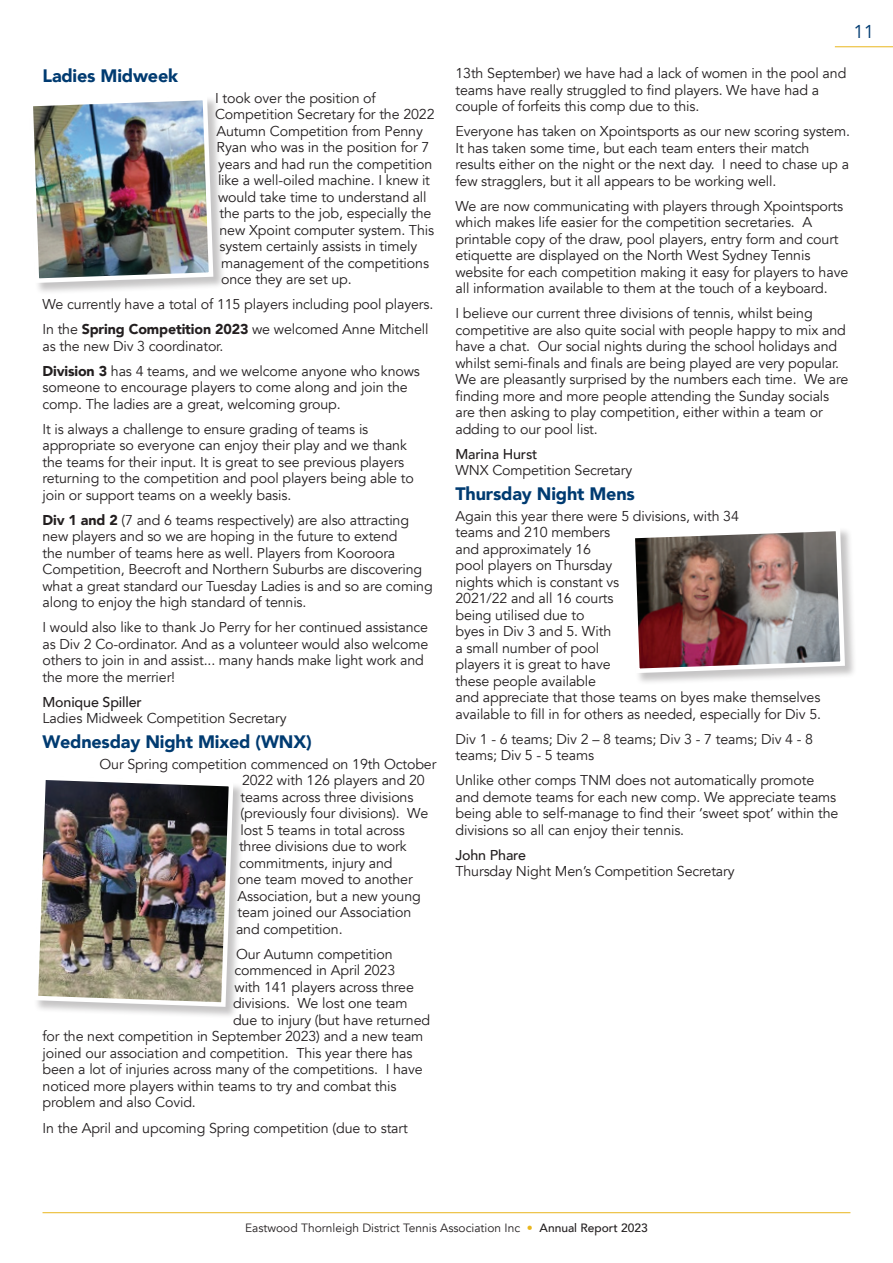
<style>
.page{position:relative;width:893px;height:1263px;background:#fff}
.page>*{position:absolute;margin:0;border:0;box-sizing:border-box;transform-origin:0 0}
.t1{font:18.6px "Avenir";color:#003b71}
.t2{font:900 18px "Avenir";letter-spacing:-.01em;color:#003b71}
.t3{font:14.25px/16.5px "Avenir";letter-spacing:-.01em;color:#231f20}
.t4{font:500 14.25px "Avenir";letter-spacing:-.01em;color:#231f20}
.t5{font:12px "Avenir";color:#231f20}
.s1{font-weight:900}
.s2{color:#e9b61e}
.s3{font-weight:500}
</style>
<div class="page">
<hr style="left:43px;top:1212px;width:807px;height:1px;background:#e9b61e">
<hr style="left:835px;top:46px;width:58px;height:1px;background:#e9b61e">
<div style="left:29px;top:96px;width:196px;height:199px;background:#231f20;opacity:.26"></div>
<img style="left:29px;top:96px;width:187px;height:189px">
<div style="left:34px;top:776px;width:212px;height:243px;background:#231f20;opacity:.26"></div>
<img style="left:34px;top:776px;width:202px;height:233px">
<div style="left:631px;top:527px;width:226px;height:158px;background:#231f20;opacity:.26"></div>
<img style="left:631px;top:527px;width:216px;height:148px">
<p class="t2" style="left:43px;top:60px;width:137px">Ladies Midweek</p>
<p class="t3" style="left:215px;top:90px;width:162px">I took over the position of</p>
<p class="t3" style="left:215px;top:106px;width:221px">Competition Secretary for the 2022</p>
<p class="t3" style="left:217px;top:123px;width:208px">Autumn Competition from Penny</p>
<p class="t3" style="left:217px;top:139px;width:214px">Ryan who was in the position for 7</p>
<p class="t3" style="left:218px;top:156px;width:216px">years and had run the competition</p>
<p class="t3" style="left:218px;top:172px;width:213px">like a well-oiled machine. I knew it</p>
<p class="t3" style="left:218px;top:189px;width:210px">would take time to understand all</p>
<p class="t3" style="left:220px;top:205px;width:213px">the parts to the job, especially the</p>
<p class="t3" style="left:220px;top:222px;width:216px">new Xpoint computer system. This</p>
<p class="t3" style="left:220px;top:238px;width:199px">system certainly assists in timely</p>
<p class="t3" style="left:221px;top:255px;width:210px">management of the competitions</p>
<p class="t3" style="left:221px;top:271px;width:132px">once they are set up.</p>
<p class="t3" style="left:43px;top:292px;width:392px;line-height:25px">We currently have a total of 115 players including pool players.<br>In the <span class="s1">Spring Competition 2023</span> we welcomed Anne Mitchell</p>
<p class="t3" style="left:43px;top:333px;width:379px;line-height:25px">as the new Div 3 coordinator.<br><span class="s1">Division 3</span> has 4 teams, and we welcome anyone who knows</p>
<p class="t3" style="left:43px;top:379px;width:367px">someone to encourage players to come along and join the comp. The ladies are a great, welcoming group.</p>
<p class="t3" style="left:43px;top:421px;width:373px">It is always a challenge to ensure grading of teams is appropriate so everyone can enjoy their play and we thank the teams for their input. It is great to see previous players returning to the competition and pool players being able to join or support teams on a weekly basis.</p>
<p class="t3" style="left:43px;top:512px;width:392px"><span class="s1">Div 1 and 2</span> (7 and 6 teams respectively) are also attracting new players and so we are hoping in the future to extend<br>the number of teams here as well. Players from Kooroora Competition, Beecroft and Northern Suburbs are discovering what a great standard our Tuesday Ladies is and so are coming along to enjoy the high standard of tennis.</p>
<p class="t3" style="left:43px;top:619px;width:387px">I would also like to thank Jo Perry for her continued assistance as Div 2 Co-ordinator. And as a volunteer would also welcome others to join in and assist... many hands make light work and the more the merrier!</p>
<p class="t4" style="left:43px;top:689px;width:101px">Monique Spiller</p>
<p class="t3" style="left:43px;top:710px;width:246px">Ladies Midweek Competition Secretary</p>
<p class="t2" style="left:43px;top:726px;width:271px">Wednesday Night Mixed (WNX)</p>
<p class="t3" style="left:100px;top:756px;width:338px">Our Spring competition commenced on 19th October</p>
<p class="t3" style="left:242px;top:772px;width:184px">2022 with 126 players and 20</p>
<p class="t3" style="left:241px;top:789px;width:174px">teams across three divisions</p>
<p class="t3" style="left:241px;top:805px;width:189px">(previously four divisions). We</p>
<p class="t3" style="left:241px;top:822px;width:166px">lost 5 teams in total across</p>
<p class="t3" style="left:239px;top:838px;width:169px">three divisions due to work</p>
<p class="t3" style="left:239px;top:855px;width:155px">commitments, injury and</p>
<p class="t3" style="left:238px;top:871px;width:177px">one team moved to another</p>
<p class="t3" style="left:238px;top:888px;width:185px">Association, but a new young</p>
<p class="t3" style="left:238px;top:904px;width:175px">team joined our Association</p>
<p class="t3" style="left:236px;top:921px;width:108px">and competition.</p>
<p class="t3" style="left:236px;top:946px;width:158px">Our Autumn competition</p>
<p class="t3" style="left:235px;top:962px;width:162px">commenced in April 2023</p>
<p class="t3" style="left:235px;top:979px;width:181px">with 141 players across three</p>
<p class="t3" style="left:233px;top:995px;width:176px">divisions. We lost one team</p>
<p class="t3" style="left:233px;top:1012px;width:199px">due to injury (but have returned</p>
<p class="t3" style="left:43px;top:1028px;width:382px">for the next competition in September 2023) and a new team</p>
<p class="t3" style="left:43px;top:1045px;width:372px">joined our association and competition. This year there has</p>
<p class="t3" style="left:43px;top:1061px;width:382px">been a lot of injuries across many of the competitions. I have</p>
<p class="t3" style="left:43px;top:1078px;width:355px">noticed more players within teams to try and combat this</p>
<p class="t3" style="left:43px;top:1094px;width:155px">problem and also Covid.</p>
<p class="t3" style="left:43px;top:1119px;width:367px">In the April and upcoming Spring competition (due to start</p>
<h1 class="t1" style="left:854px;top:21px;width:22px">11</h1>
<p class="t3" style="left:455px;top:65px;width:392px">13th September) we have had a lack of women in the pool and teams have really struggled to find players. We have had a couple of forfeits this comp due to this.</p>
<p class="t3" style="left:455px;top:123px;width:396px">Everyone has taken on Xpointsports as our new scoring system.<br>It has taken some time, but each team enters their match results either on the night or the next day. I need to chase up a few stragglers, but it all appears to be working well.</p>
<p class="t3" style="left:455px;top:198px;width:394px">We are now communicating with players through Xpointsports which makes life easier for the competition secretaries. A printable copy of the draw, pool players, entry form and court etiquette are displayed on the North West Sydney Tennis website for each competition making it easy for players to have all information available to them at the touch of a keyboard.</p>
<p class="t3" style="left:455px;top:305px;width:394px">I believe our current three divisions of tennis, whilst being competitive are also quite social with people happy to mix and have a chat. Our social nights during the school holidays and whilst semi-finals and finals are being played are very popular.<br>We are pleasantly surprised by the numbers each time. We are finding more and more people attending the Sunday socials are then asking to play competition, either within a team or adding to our pool list.</p>
<p class="t4" style="left:455px;top:441px;width:84px">Marina Hurst</p>
<p class="t3" style="left:455px;top:462px;width:178px">WNX Competition Secretary</p>
<p class="t2" style="left:455px;top:478px;width:181px">Thursday Night Mens</p>
<p class="t3" style="left:455px;top:508px;width:367px">Again this year there were 5 divisions, with 34<br>teams and 210 members<br>and approximately 16<br>pool players on Thursday<br>nights which is constant vs<br>2021/22 and all 16 courts<br>being utilised due to<br>byes in Div 3 and 5. With<br>a small number of pool<br>players it is great to have<br>these people available<br>and appreciate that those teams on byes make themselves available to fill in for others as needed, especially for Div 5.</p>
<p class="t3" style="left:455px;top:731px;width:359px">Div 1 - 6 teams; Div 2 – 8 teams; Div 3 - 7 teams; Div 4 - 8 teams; Div 5 - 5 teams</p>
<p class="t3" style="left:455px;top:772px;width:384px">Unlike other comps TNM does not automatically promote and demote teams for each new comp. We appreciate teams being able to self-manage to find their ‘sweet spot’ within the divisions so all can enjoy their tennis.</p>
<p class="t4" style="left:455px;top:843px;width:72px">John Phare</p>
<p class="t3" style="left:455px;top:863px;width:281px">Thursday Night Men’s Competition Secretary</p>
<p class="t5" style="left:245px;top:1221px;width:404px">Eastwood Thornleigh District Tennis Association Inc <span class="s2">•</span> <span class="s3">Annual Report 2023</span></p>
</div>
